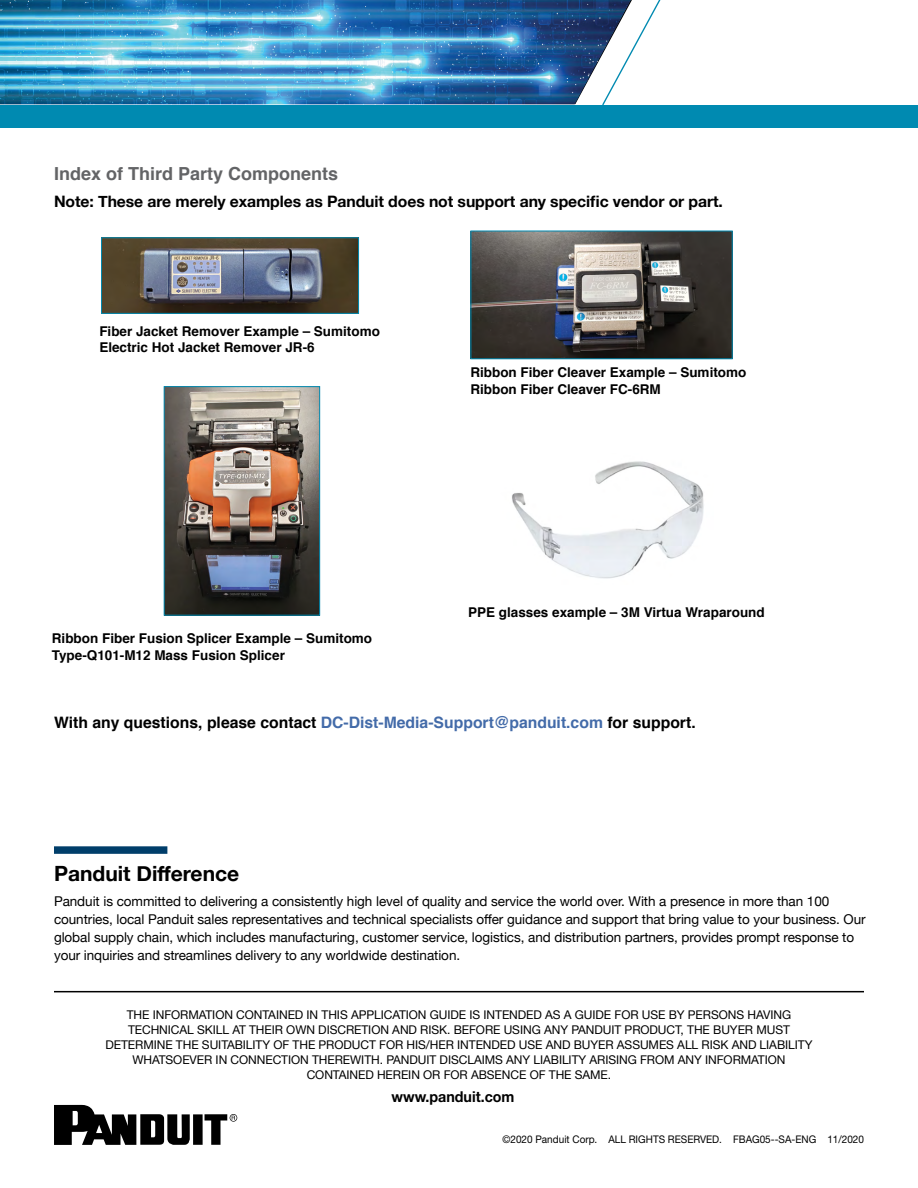
<style>
.page{position:relative;width:918px;height:1188px;background:#fff}
.page>*{position:absolute;margin:0;border:0;box-sizing:border-box;transform-origin:0 0}
.t1{font:700 21px "Helvetica Neue";color:#000}
.t2{font:700 18px "Helvetica";color:#636466}
.t3{font:700 15.75px "Helvetica Neue";letter-spacing:-.005em;color:#000}
.t4{font:700 15.75px "Helvetica";color:#000}
.t5{font:700 15px "Helvetica Neue LT Std";color:#000;scale:.95 1}
.t6{font:13.5px/18px "Helvetica Neue";letter-spacing:-.005em;color:#000}
.t7{font:700 13.5px/16.5px "Helvetica";color:#000}
.t8{font:12px/15px "Helvetica Neue";letter-spacing:-.005em;color:#000;text-align:center}
.t9{font:10.5px "Helvetica Neue LT Std";color:#000;scale:.95 1}
.s1{color:#436ba9}
</style>
<div class="page">
<svg style="left:573px;top:0;width:88px;height:105px"></svg>
<div style="left:0;top:105px;width:918px;height:22px;background:#008ab1"></div>
<svg style="left:54px;top:1105px;width:183px;height:40px"></svg>
<div style="left:54px;top:846px;width:113px;height:8px;background:#003e6a"></div>
<hr style="left:54px;top:991px;width:810px;height:1px;background:#000">
<img style="left:103px;top:239px;width:254px;height:73px">
<div style="left:101px;top:237px;width:258px;height:77px;border:1px solid #008ab1"></div>
<img style="left:473px;top:233px;width:258px;height:124px">
<div style="left:471px;top:231px;width:262px;height:128px;border:1px solid #008ab1"></div>
<img style="left:166px;top:388px;width:152px;height:226px">
<div style="left:164px;top:386px;width:156px;height:230px;border:1px solid #008ab1"></div>
<img style="left:512px;top:461px;width:192px;height:118px">
<img style="left:0;top:0;width:631px;height:104px">
<h2 class="t2" style="left:54px;top:159px;width:286px">Index of Third Party Components</h2>
<p class="t3" style="left:54px;top:189px;width:671px">Note: These are merely examples as Panduit does not support any specific vendor or part.</p>
<p class="t7" style="left:99px;top:323px;width:282px">Fiber Jacket Remover Example – Sumitomo<br>Electric Hot Jacket Remover JR-6</p>
<p class="t7" style="left:52px;top:630px;width:322px">Ribbon Fiber Fusion Splicer Example – Sumitomo<br>Type-Q101-M12 Mass Fusion Splicer</p>
<p class="t7" style="left:470px;top:364px;width:278px">Ribbon Fiber Cleaver Example – Sumitomo<br>Ribbon Fiber Cleaver FC-6RM</p>
<p class="t7" style="left:468px;top:604px;width:298px">PPE glasses example – 3M Virtua Wraparound</p>
<p class="t4" style="left:54px;top:709px;width:643px">With any questions, please contact <span class="s1">DC-Dist-Media-Support@panduit.com</span> for support.</p>
<h1 class="t1" style="left:54px;top:857px;width:187px">Panduit Difference</h1>
<p class="t6" style="left:54px;top:893px;width:813px">Panduit is committed to delivering a consistently high level of quality and service the world over. With a presence in more than 100 countries, local Panduit sales representatives and technical specialists offer guidance and support that bring value to your business. Our global supply chain, which includes manufacturing, customer service, logistics, and distribution partners, provides prompt response to your inquiries and streamlines delivery to any worldwide destination.</p>
<p class="t8" style="left:105px;top:1008px;width:709px">THE INFORMATION CONTAINED IN THIS APPLICATION GUIDE IS INTENDED AS A GUIDE FOR USE BY PERSONS HAVING TECHNICAL SKILL AT THEIR OWN DISCRETION AND RISK. BEFORE USING ANY PANDUIT PRODUCT, THE BUYER MUST DETERMINE THE SUITABILITY OF THE PRODUCT FOR HIS/HER INTENDED USE AND BUYER ASSUMES ALL RISK AND LIABILITY WHATSOEVER IN CONNECTION THEREWITH. PANDUIT DISCLAIMS ANY LIABILITY ARISING FROM ANY INFORMATION CONTAINED HEREIN OR FOR ABSENCE OF THE SAME.</p>
<p class="t5" style="left:392px;top:1087px;width:131px">www.panduit.com</p>
<p class="t9" style="left:503px;top:1133px;width:382px">©2020 Panduit Corp. ALL RIGHTS RESERVED. FBAG05--SA-ENG 11/2020</p>
</div>
